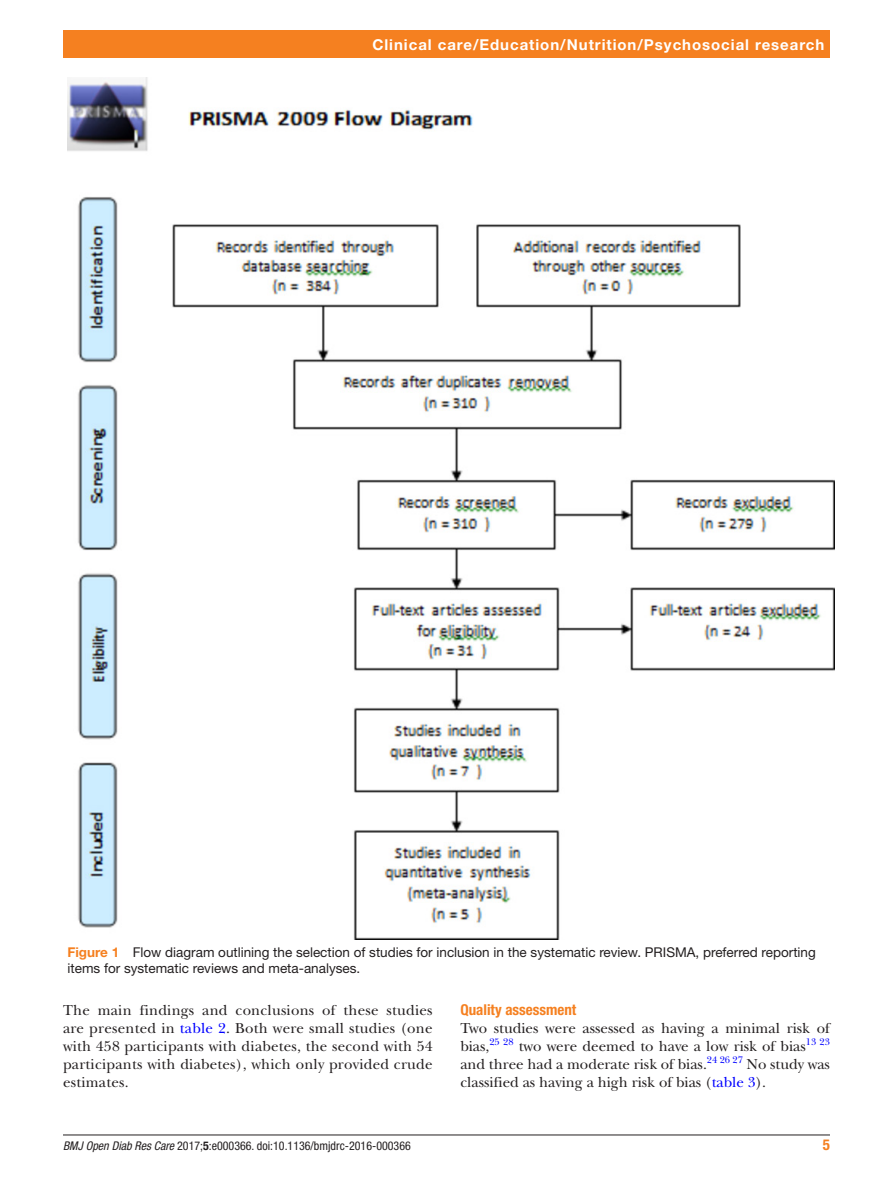
<style>
.page{position:relative;width:893px;height:1191px;background:#fff}
.page>*{position:absolute;margin:0;border:0;box-sizing:border-box;transform-origin:0 0}
.t1{font:15px/18px "New Baskerville";color:#231f20}
.t2{font:700 15px "Helvetica Neue LT Std";letter-spacing:.065em;color:#fff}
.t3{font:700 condensed 15px "Helvetica Neue LT Std";color:#f58020}
.t4{font:13.5px/16.2px "Helvetica Neue LT Std";color:#231f20}
.t5{font:condensed 12px "Helvetica Neue LT Std";color:#231f20}
.t6{font:9.9px "New Baskerville";color:#00f}
.s1{font-weight:700;color:#f58020}
.s2{color:#00f}
.s3{font-style:italic}
.s4{font-weight:700}
</style>
<div class="page">
<hr style="left:63px;top:1134px;width:767px;height:1px;background:#231f20">
<img style="left:68px;top:77px;width:766px;height:862px">
<div style="left:63px;top:31px;width:767px;height:27px;background:#f58020"></div>
<p class="t2" style="left:372px;top:35px;width:453px">Clinical care/Education/Nutrition/Psychosocial research</p>
<p class="t4" style="left:68px;top:944px;width:750px"><span class="s1">Figure 1</span> Flow diagram outlining the selection of studies for inclusion in the systematic review. PRISMA, preferred reporting items for systematic reviews and meta-analyses.</p>
<p class="t1" style="left:63px;top:1001px;width:371px;text-align:justify">The main findings and conclusions of these studies are presented in <span class="s2">table 2</span>. Both were small studies (one with 458 participants with diabetes, the second with 54 participants with diabetes), which only provided crude estimates.</p>
<p class="t3" style="left:460px;top:1001px;width:118px">Quality assessment</p>
<p class="t1" style="left:460px;top:1019px;width:371px">Two studies were assessed as having a minimal risk of bias,</p>
<p class="t6" style="left:489px;top:1035px;width:26px">25 28</p>
<p class="t1" style="left:519px;top:1037px;width:289px">two were deemed to have a low risk of bias</p>
<p class="t6" style="left:806px;top:1035px;width:26px">13 23</p>
<p class="t1" style="left:460px;top:1055px;width:248px">and three had a moderate risk of bias.</p>
<p class="t6" style="left:707px;top:1053px;width:37px">24 26 27</p>
<p class="t1" style="left:460px;top:1055px;width:371px;text-indent:286px">No study was classified as having a high risk of bias (<span class="s2">table 3</span>).</p>
<p class="t5" style="left:63px;top:1138px;width:349px"><span class="s3">BMJ Open Diab Res Care</span> 2017;<span class="s4">5</span>:e000366. doi:10.1136/bmjdrc-2016-000366</p>
<p class="t3" style="left:823px;top:1135px;width:9px">5</p>
</div>
